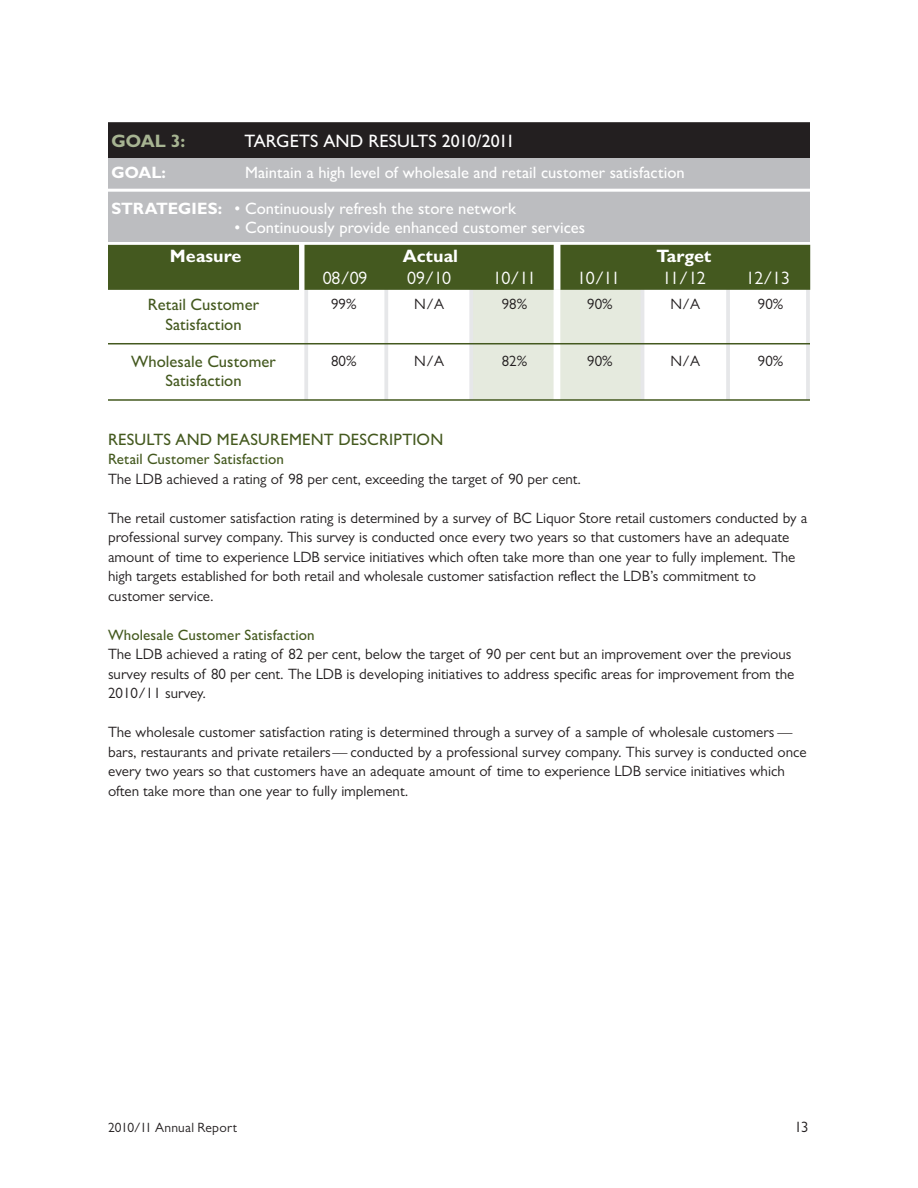
<style>
.page{position:relative;width:918px;height:1188px;background:#fff}
.page>*{position:absolute;margin:0;border:0;box-sizing:border-box;transform-origin:0 0}
.t1{font:18px "Gill Sans MT Pro";letter-spacing:-.03em;color:#fff}
.hed_07{font:500 18px "Gill Sans MT Pro";letter-spacing:.005em;color:#fff}
.t2{font:700 18px "Gill Sans MT Pro";color:#fff}
.hed_07-2{font:700 18px "Gill Sans MT Pro";color:#a7b492}
.t3{font:500 16.5px/35.7px "Gill Sans MT Pro";color:#fff}
.Hed_03{font:500 16.5px/19.5px "Gill Sans MT Pro";letter-spacing:.005em;color:#44591f;text-align:center}
.t4{font:700 16.5px "Gill Sans MT Pro";color:#fff}
.Body_01{font:15px/19.5px "Gill Sans MT Pro";color:#231f20}
.Hed_04{font:500 15px "Gill Sans MT Pro";letter-spacing:.005em;color:#44591f}
.t5{font:13.5px "Gill Sans MT Pro";letter-spacing:.015em;color:#231f20}
.s1{font-weight:700}
</style>
<div class="page">
<div style="left:471px;top:289px;width:170px;height:111px;background:#e5eade"></div>
<hr style="left:304px;top:289px;width:4px;height:111px;background:#e6e7e9">
<hr style="left:384px;top:289px;width:4px;height:111px;background:#e6e7e9">
<hr style="left:469px;top:289px;width:4px;height:111px;background:#e6e7e9">
<div style="left:554px;top:289px;width:6px;height:111px;background:#fff"></div>
<hr style="left:641px;top:289px;width:3px;height:111px;background:#e6e7e9">
<hr style="left:726px;top:289px;width:4px;height:111px;background:#e6e7e9">
<hr style="left:806px;top:289px;width:4px;height:111px;background:#e6e7e9">
<div style="left:108px;top:122px;width:702px;height:38px;background:#231f20"></div>
<hr style="left:108px;top:343px;width:702px;height:1px;background:#44591f">
<hr style="left:108px;top:399px;width:702px;height:2px;background:#44591f">
<div style="left:108px;top:158px;width:702px;height:84px;background:#bcbdc0"></div>
<hr style="left:105px;top:189px;width:708px;height:3px;background:#fff">
<div style="left:108px;top:245px;width:191px;height:45px;background:#44591f"></div>
<div style="left:304px;top:245px;width:250px;height:45px;background:#44591f"></div>
<div style="left:560px;top:245px;width:250px;height:45px;background:#44591f"></div>
<p class="hed_07-2" style="left:112px;top:130px;width:75px">GOAL 3:</p>
<p class="hed_07" style="left:244px;top:131px;width:272px">TARGETS AND RESULTS 2010/2011</p>
<p class="t4" style="left:112px;top:162px;width:56px">GOAL:</p>
<p class="t3" style="left:112px;top:155px;width:575px;text-indent:134px">Maintain a high level of wholesale and retail customer satisfaction<br><span class="s1">STRATEGIES:</span> • Continuously refresh the store network</p>
<p class="t3" style="left:235px;top:210px;width:352px">• Continuously provide enhanced customer services</p>
<p class="t2" style="left:170px;top:245px;width:73px">Measure</p>
<p class="t2" style="left:403px;top:245px;width:57px">Actual</p>
<p class="t2" style="left:656px;top:245px;width:57px">Target</p>
<p class="t1" style="left:323px;top:268px;width:46px">08/09</p>
<p class="t1" style="left:407px;top:268px;width:45px">09/10</p>
<p class="t1" style="left:493px;top:268px;width:45px">10/11</p>
<p class="t1" style="left:577px;top:268px;width:45px">10/11</p>
<p class="t1" style="left:662px;top:268px;width:45px">11/12</p>
<p class="t1" style="left:746px;top:268px;width:46px">12/13</p>
<p class="Hed_03" style="left:148px;top:295px;width:113px">Retail Customer<br>Satisfaction</p>
<p class="Body_01" style="left:331px;top:294px;width:27px">99%</p>
<p class="Body_01" style="left:414px;top:294px;width:31px">N/A</p>
<p class="Body_01" style="left:502px;top:294px;width:27px">98%</p>
<p class="Body_01" style="left:587px;top:294px;width:27px">90%</p>
<p class="Body_01" style="left:670px;top:294px;width:31px">N/A</p>
<p class="Body_01" style="left:758px;top:294px;width:27px">90%</p>
<p class="Hed_03" style="left:131px;top:351px;width:146px">Wholesale Customer<br>Satisfaction</p>
<p class="Body_01" style="left:331px;top:351px;width:27px">80%</p>
<p class="Body_01" style="left:414px;top:351px;width:31px">N/A</p>
<p class="Body_01" style="left:502px;top:351px;width:27px">82%</p>
<p class="Body_01" style="left:587px;top:351px;width:27px">90%</p>
<p class="Body_01" style="left:670px;top:351px;width:31px">N/A</p>
<p class="Body_01" style="left:758px;top:351px;width:27px">90%</p>
<p class="Hed_03" style="left:108px;top:430px;width:337px">RESULTS AND MEASUREMENT DESCRIPTION</p>
<p class="Hed_04" style="left:108px;top:451px;width:177px">Retail Customer Satisfaction</p>
<p class="Body_01" style="left:108px;top:469px;width:475px">The LDB achieved a rating of 98 per cent, exceeding the target of 90 per cent.</p>
<p class="Body_01" style="left:108px;top:508px;width:701px">The retail customer satisfaction rating is determined by a survey of BC Liquor Store retail customers conducted by a professional survey company. This survey is conducted once every two years so that customers have an adequate amount of time to experience LDB service initiatives which often take more than one year to fully implement. The high targets established for both retail and wholesale customer satisfaction reflect the LDB’s commitment to customer service.</p>
<p class="Hed_04" style="left:108px;top:626px;width:208px">Wholesale Customer Satisfaction</p>
<p class="Body_01" style="left:108px;top:645px;width:688px">The LDB achieved a rating of 82 per cent, below the target of 90 per cent but an improvement over the previous survey results of 80 per cent. The LDB is developing initiatives to address specific areas for improvement from the<br>2010/11 survey.</p>
<p class="Body_01" style="left:108px;top:723px;width:700px">The wholesale customer satisfaction rating is determined through a survey of a sample of wholesale customers — bars, restaurants and private retailers— conducted by a professional survey company. This survey is conducted once every two years so that customers have an adequate amount of time to experience LDB service initiatives which often take more than one year to fully implement.</p>
<p class="t5" style="left:108px;top:1120px;width:130px">2010/11 Annual Report</p>
<p class="Body_01" style="left:794px;top:1117px;width:16px">13</p>
</div>
